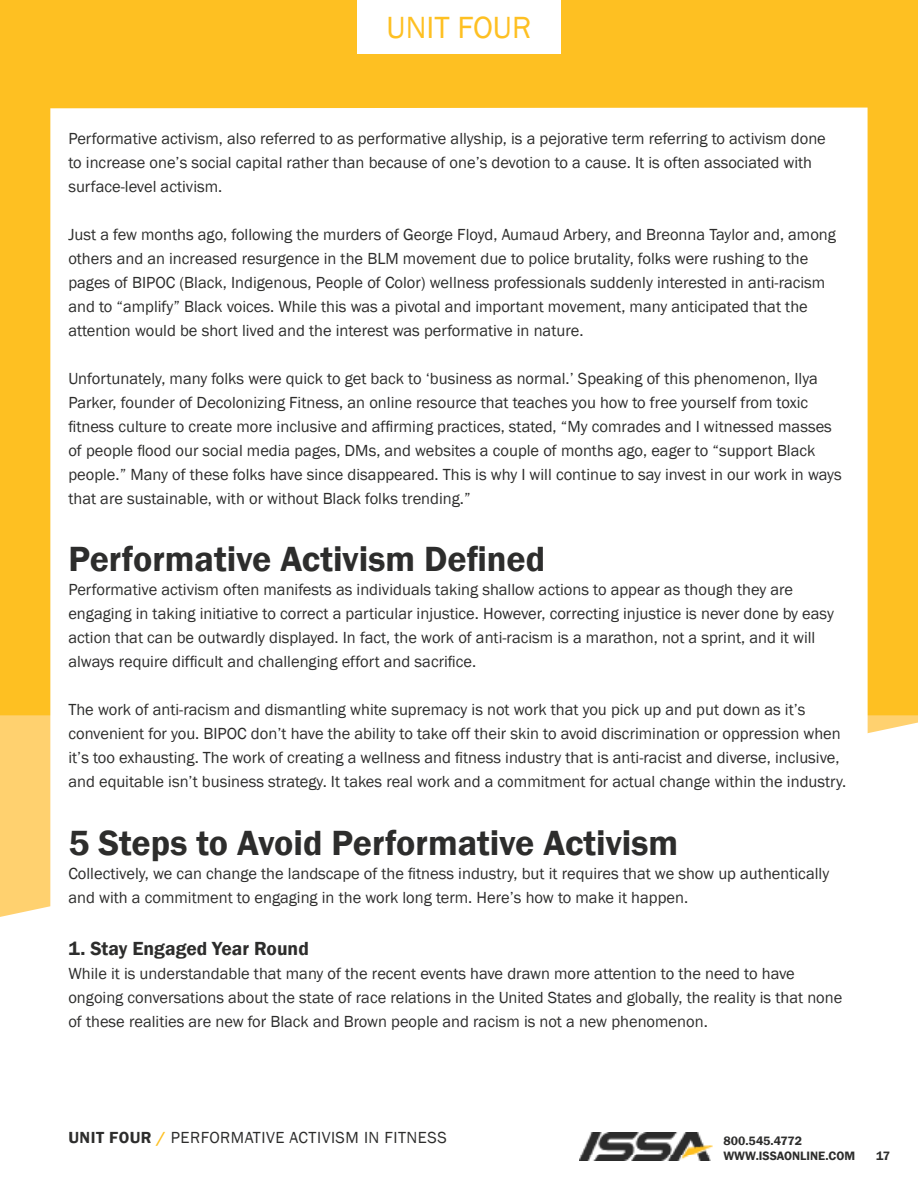
<style>
.page{position:relative;width:918px;height:1188px;background:#fff}
.page>*{position:absolute;margin:0;border:0;box-sizing:border-box;transform-origin:0 0}
.t1{font:600 36px "Franklin Gothic";color:#2d2d2c}
.t2{font:31.5px "Franklin Gothic";color:#fec022}
.t3{font:600 19.5px "Franklin Gothic";color:#2d2d2c}
.t4{font:16.5px/24px "Franklin Gothic";color:#2d2d2c}
.t5{font:16.5px "Franklin Gothic";letter-spacing:.03em;color:#2d2d2c}
.t6{font:600 12.45px/15px "Franklin Gothic";color:#2d2d2c}
.s1{font-weight:600}
.s2{font-weight:600;color:#fec022}
</style>
<div class="page">
<div style="left:0;top:0;width:918px;height:716px;background:#fec022"></div>
<svg style="left:0;top:715px;width:918px;height:202px;fill:#ffd16f"></svg>
<div style="left:47px;top:107px;width:824px;height:810px;background:#fff"></div>
<img style="left:580px;top:1132px;width:133px;height:28px">
<div style="left:357px;top:0;width:204px;height:53px;background:#fff"></div>
<h2 class="t2" style="left:387px;top:8px;width:146px">UNIT FOUR</h2>
<p class="t4" style="left:68px;top:127px;width:759px">Performative activism, also referred to as performative allyship, is a pejorative term referring to activism done to increase one’s social capital rather than because of one’s devotion to a cause. It is often associated with surface-level activism.</p>
<p class="t4" style="left:68px;top:223px;width:769px">Just a few months ago, following the murders of George Floyd, Aumaud Arbery, and Breonna Taylor and, among others and an increased resurgence in the BLM movement due to police brutality, folks were rushing to the pages of BIPOC (Black, Indigenous, People of Color) wellness professionals suddenly interested in anti-racism and to “amplify” Black voices. While this was a pivotal and important movement, many anticipated that the attention would be short lived and the interest was performative in nature.</p>
<p class="t4" style="left:68px;top:367px;width:775px">Unfortunately, many folks were quick to get back to ‘business as normal.’ Speaking of this phenomenon, Ilya Parker, founder of Decolonizing Fitness, an online resource that teaches you how to free yourself from toxic fitness culture to create more inclusive and affirming practices, stated, “My comrades and I witnessed masses of people flood our social media pages, DMs, and websites a couple of months ago, eager to “support Black people.” Many of these folks have since disappeared. This is why I will continue to say invest in our work in ways that are sustainable, with or without Black folks trending.”</p>
<h1 class="t1" style="left:68px;top:537px;width:478px">Performative Activism Defined</h1>
<p class="t4" style="left:68px;top:578px;width:767px">Performative activism often manifests as individuals taking shallow actions to appear as though they are engaging in taking initiative to correct a particular injustice. However, correcting injustice is never done by easy action that can be outwardly displayed. In fact, the work of anti-racism is a marathon, not a sprint, and it will always require difficult and challenging effort and sacrifice.</p>
<p class="t4" style="left:68px;top:698px;width:780px">The work of anti-racism and dismantling white supremacy is not work that you pick up and put down as it’s convenient for you. BIPOC don’t have the ability to take off their skin to avoid discrimination or oppression when it’s too exhausting. The work of creating a wellness and fitness industry that is anti-racist and diverse, inclusive, and equitable isn’t business strategy. It takes real work and a commitment for actual change within the industry.</p>
<h1 class="t1" style="left:68px;top:820px;width:611px">5 Steps to Avoid Performative Activism</h1>
<p class="t4" style="left:68px;top:861px;width:762px">Collectively, we can change the landscape of the fitness industry, but it requires that we show up authentically and with a commitment to engaging in the work long term. Here’s how to make it happen.</p>
<p class="t3" style="left:68px;top:936px;width:242px">1. Stay Engaged Year Round</p>
<p class="t4" style="left:68px;top:962px;width:776px">While it is understandable that many of the recent events have drawn more attention to the need to have ongoing conversations about the state of race relations in the United States and globally, the reality is that none of these realities are new for Black and Brown people and racism is not a new phenomenon.</p>
<p class="t5" style="left:68px;top:1127px;width:380px"><span class="s1">UNIT FOUR</span> <span class="s2">/</span> PERFORMATIVE ACTIVISM IN FITNESS</p>
<p class="t6" style="left:723px;top:1133px;width:133px">800.545.4772<br>WWW.ISSAONLINE.COM</p>
<p class="t6" style="left:876px;top:1148px;width:16px">17</p>
</div>
